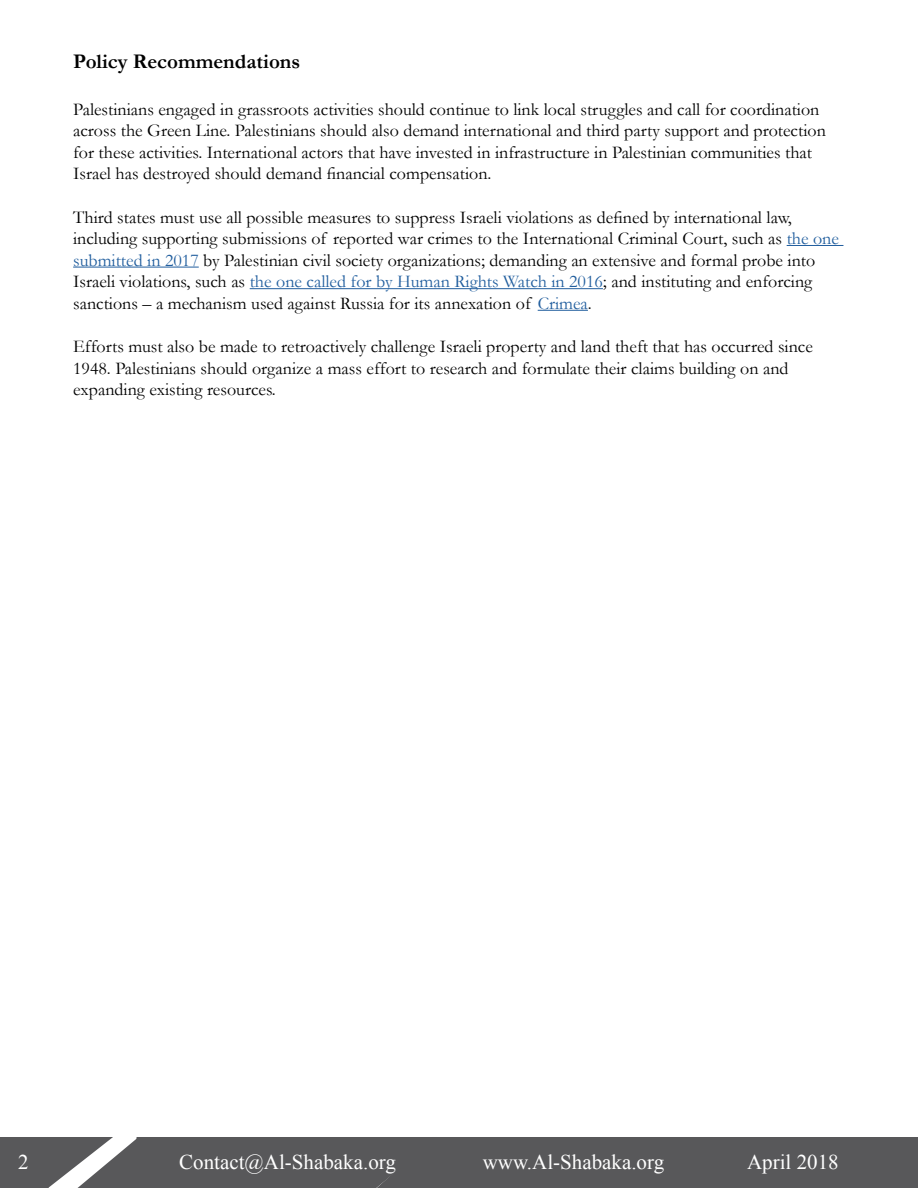
<style>
.page{position:relative;width:918px;height:1188px;background:#fff}
.page>*{position:absolute;margin:0;border:0;box-sizing:border-box;transform-origin:0 0}
.t1{font:21px "Times New Roman";color:#fff}
.t2{font:700 21px "Garamond";color:#000}
.t3{font:18px/21.6px "Garamond";color:#000}
.s1{color:#215e9e}
</style>
<div class="page">
<hr style="left:787px;top:245px;width:56px;height:1px;background:#215e9e">
<hr style="left:73px;top:267px;width:126px;height:1px;background:#215e9e">
<hr style="left:250px;top:288px;width:353px;height:1px;background:#215e9e">
<hr style="left:538px;top:310px;width:50px;height:1px;background:#215e9e">
<div style="left:697px;top:1137px;width:221px;height:51px;background:#58585a"></div>
<div style="left:0;top:1137px;width:697px;height:51px;background:#58585a"></div>
<p class="t2" style="left:73px;top:49px;width:229px">Policy Recommendations</p>
<p class="t3" style="left:73px;top:98px;width:754px">Palestinians engaged in grassroots activities should continue to link local struggles and call for coordination across the Green Line. Palestinians should also demand international and third party support and protection for these activities. International actors that have invested in infrastructure in Palestinian communities that Israel has destroyed should demand financial compensation.</p>
<p class="t3" style="left:73px;top:206px;width:767px">Third states must use all possible measures to suppress Israeli violations as defined by international law, including supporting submissions of reported war crimes to the International Criminal Court, such as <span class="s1">the one submitted in 2017</span> by Palestinian civil society organizations; demanding an extensive and formal probe into Israeli violations, such as <span class="s1">the one called for by Human Rights Watch in 2016</span>; and instituting and enforcing sanctions – a mechanism used against Russia for its annexation of <span class="s1">Crimea</span>.</p>
<p class="t3" style="left:73px;top:335px;width:741px">Efforts must also be made to retroactively challenge Israeli property and land theft that has occurred since<br>1948. Palestinians should organize a mass effort to research and formulate their claims building on and expanding existing resources.</p>
<p class="t1" style="left:18px;top:1148px;width:12px">2</p>
<p class="t1" style="left:179px;top:1148px;width:218px">Contact@Al-Shabaka.org</p>
<p class="t1" style="left:483px;top:1148px;width:183px">www.Al-Shabaka.org</p>
<p class="t1" style="left:747px;top:1148px;width:93px">April 2018</p>
</div>
